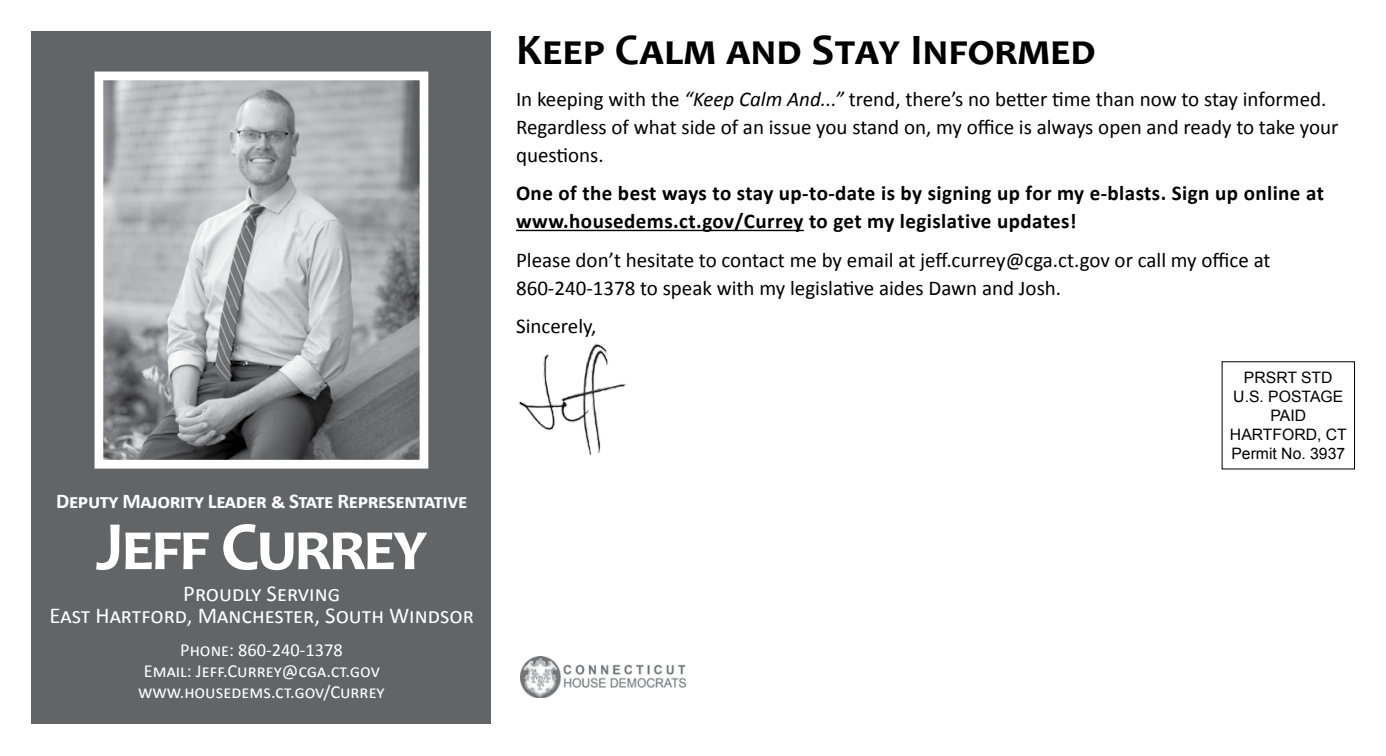
<style>
.page{position:relative;width:1386px;height:756px;background:#fff}
.page>*{position:absolute;margin:0;border:0;box-sizing:border-box;transform-origin:0 0}
.t1{font:700 70px "Candara";letter-spacing:-.03em;color:#fff}
.t2{font:700 43.75px "Candara";letter-spacing:.01em;color:#000}
.t3{font:22.75px/22.8px "Calibri";color:#fff;text-align:center}
.t4{font:21px/28px "Calibri";color:#000}
.t5{font:700 21px/28px "Calibri";letter-spacing:.02em;color:#000}
.t6{font:700 21px "Calibri";letter-spacing:-.02em;color:#fff}
.t7{font:18.38px/21px "Calibri";color:#fff;text-align:center}
.t8{font:15.75px/18.9px "Arial";color:#000;text-align:center}
.s1{font-style:italic}
</style>
<div class="page">
<img style="left:520px;top:656px;width:166px;height:42px">
<div style="left:32px;top:31px;width:459px;height:693px;background:#636466"></div>
<hr style="left:516px;top:230px;width:288px;height:1px;background:#000">
<img style="left:105px;top:82px;width:313px;height:377px">
<div style="left:95px;top:72px;width:333px;height:397px;border:9px solid #fff"></div>
<img style="left:519px;top:343px;width:107px;height:113px">
<p class="t6" style="left:56px;top:487px;width:413px">Deputy Majority Leader &amp; State Representative</p>
<h1 class="t1" style="left:96px;top:503px;width:333px">Jeff Currey</h1>
<p class="t3" style="left:49px;top:582px;width:426px">Proudly Serving<br>East Hartford, Manchester, South Windsor</p>
<p class="t7" style="left:138px;top:640px;width:248px">Phone: 860-240-1378<br>Email: Jeff.Currey@cga.ct.gov www.housedems.ct.gov/Currey</p>
<h2 class="t2" style="left:516px;top:23px;width:581px">Keep Calm and Stay Informed</h2>
<p class="t4" style="left:516px;top:85px;width:824px">In keeping with the <span class="s1">“Keep Calm And...”</span> trend, there’s no better time than now to stay informed.<br>Regardless of what side of an issue you stand on, my office is always open and ready to take your questions.</p>
<p class="t5" style="left:516px;top:179px;width:809px">One of the best ways to stay up-to-date is by signing up for my e-blasts. Sign up online at www.housedems.ct.gov/Currey to get my legislative updates!</p>
<p class="t4" style="left:516px;top:246px;width:756px">Please don’t hesitate to contact me by email at jeff.currey@cga.ct.gov or call my office at<br>860-240-1378 to speak with my legislative aides Dawn and Josh.</p>
<p class="t4" style="left:516px;top:312px;width:82px">Sincerely,</p>
<p class="t8" style="left:1230px;top:368px;width:118px">PRSRT STD<br>U.S. POSTAGE<br>PAID<br>HARTFORD, CT<br>Permit No. 3937</p>
</div>
